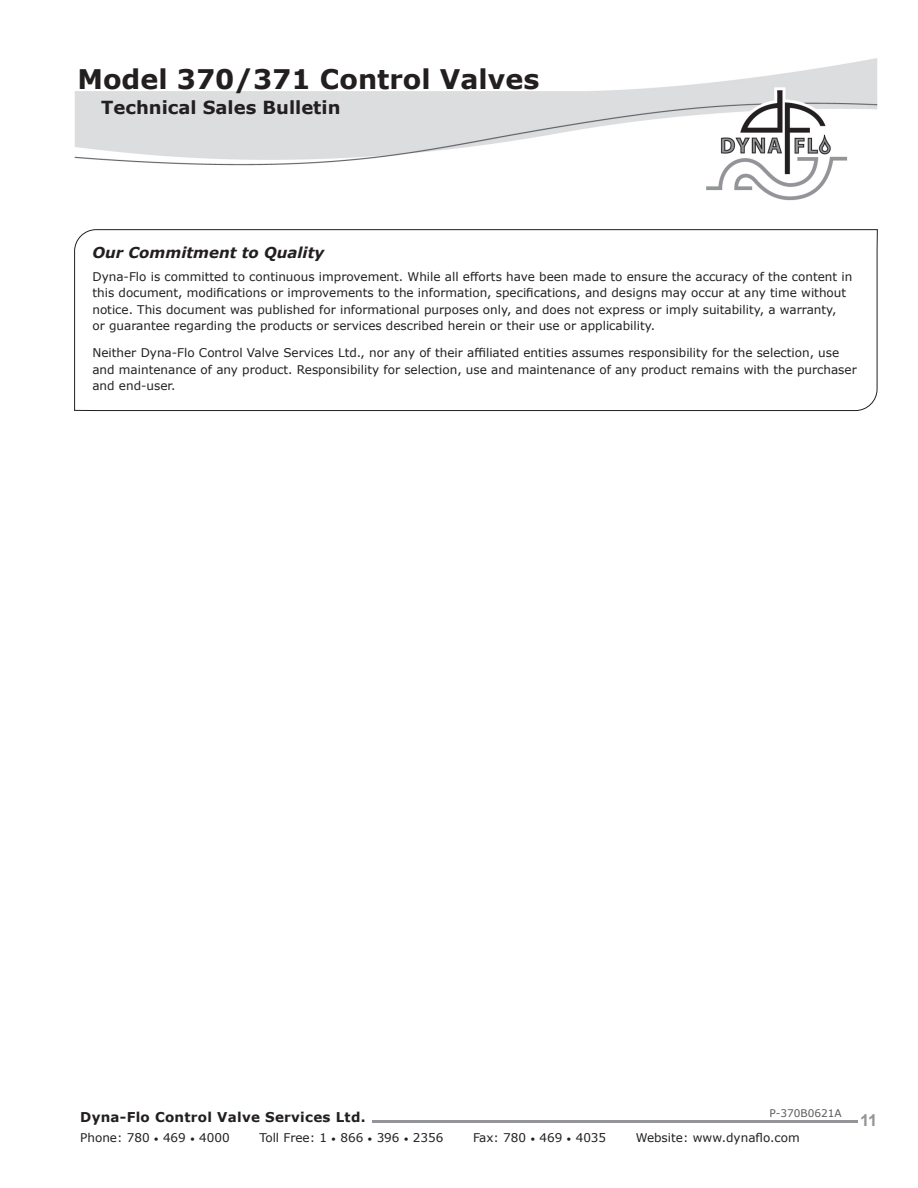
<style>
.page{position:relative;width:918px;height:1188px;background:#fff}
.page>*{position:absolute;margin:0;border:0;box-sizing:border-box;transform-origin:0 0}
.t1{font:700 27px "Verdana";color:#231f20}
.t2{font:700 18px "Verdana";color:#231f20}
.t3{font:700 16.5px "Arial";color:#939598}
.t4{font:italic 700 15px "Verdana";color:#231f20}
.t5{font:700 13.5px "Verdana";letter-spacing:.02em;color:#231f20}
.t6{font:12px/16.5px "Verdana";color:#231f20}
.t7{font:10.5px "Verdana";color:#5a5a5d}
.s1{font-size:9px}
</style>
<div class="page">
<img style="left:74px;top:58px;width:804px;height:143px">
<hr style="left:372px;top:1120px;width:485px;height:2px;background:#939598">
<svg style="left:74px;top:229px;width:804px;height:182px"></svg>
<h1 class="t1" style="left:77px;top:60px;width:463px">Model 370/371 Control Valves</h1>
<h2 class="t2" style="left:101px;top:95px;width:241px">Technical Sales Bulletin</h2>
<p class="t4" style="left:92px;top:242px;width:233px">Our Commitment to Quality</p>
<p class="t6" style="left:92px;top:268px;width:761px">Dyna-Flo is committed to continuous improvement. While all efforts have been made to ensure the accuracy of the content in this document, modifications or improvements to the information, specifications, and designs may occur at any time without notice. This document was published for informational purposes only, and does not express or imply suitability, a warranty,<br>or guarantee regarding the products or services described herein or their use or applicability.</p>
<p class="t6" style="left:92px;top:344px;width:766px">Neither Dyna-Flo Control Valve Services Ltd., nor any of their affiliated entities assumes responsibility for the selection, use and maintenance of any product. Responsibility for selection, use and maintenance of any product remains with the purchaser and end-user.</p>
<p class="t7" style="left:770px;top:1106px;width:74px">P-370B0621A</p>
<p class="t5" style="left:80px;top:1108px;width:287px">Dyna-Flo Control Valve Services Ltd.</p>
<p class="t6" style="left:80px;top:1130px;width:151px">Phone: 780 <span class="s1">•</span> 469 <span class="s1">•</span> 4000</p>
<p class="t6" style="left:259px;top:1130px;width:186px">Toll Free: 1 <span class="s1">•</span> 866 <span class="s1">•</span> 396 <span class="s1">•</span> 2356</p>
<p class="t6" style="left:473px;top:1130px;width:135px">Fax: 780 <span class="s1">•</span> 469 <span class="s1">•</span> 4035</p>
<p class="t6" style="left:636px;top:1130px;width:165px">Website: www.dynaflo.com</p>
<h3 class="t3" style="left:860px;top:1108px;width:19px">11</h3>
</div>
